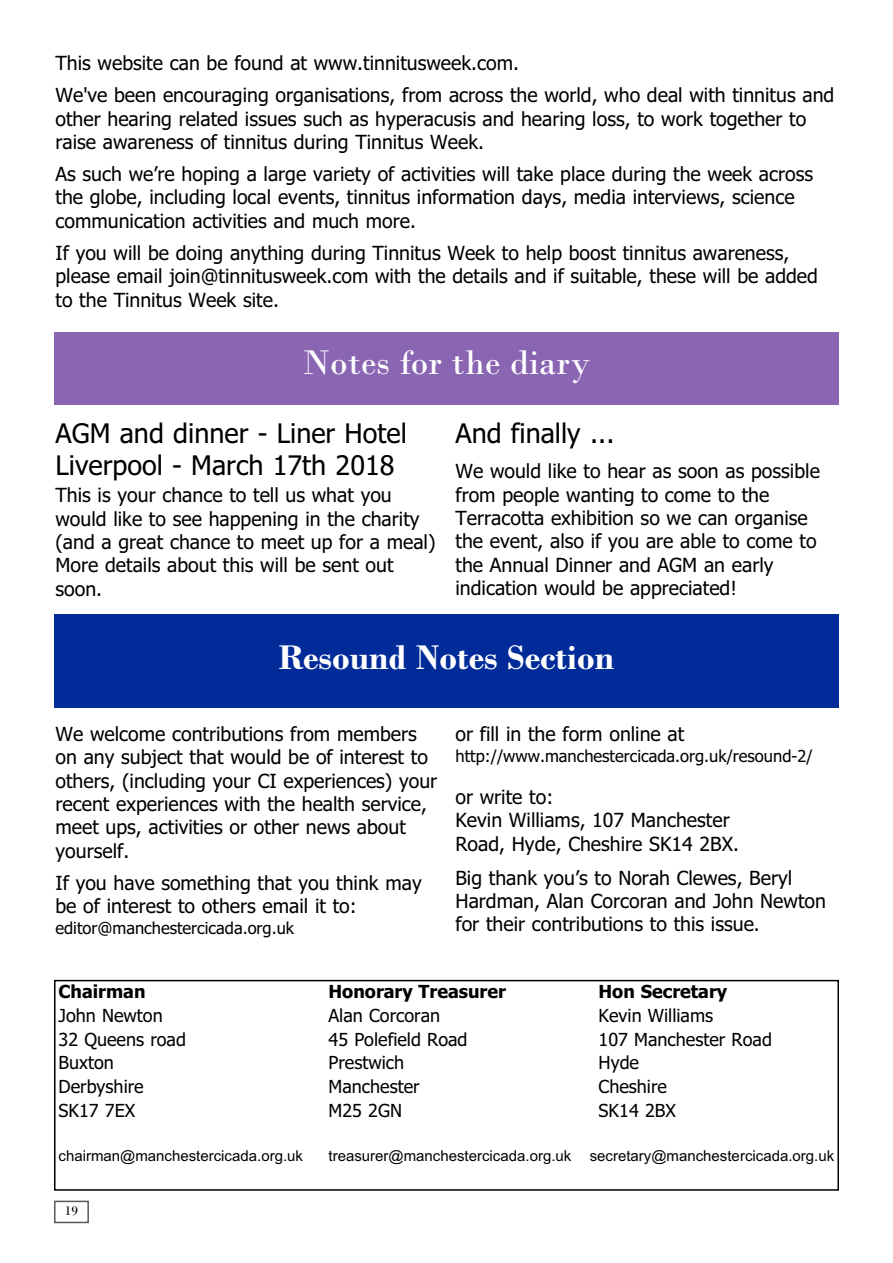
<style>
.page{position:relative;width:893px;height:1263px;background:#fff}
.page>*{position:absolute;margin:0;border:0;box-sizing:border-box;transform-origin:0 0}
.t1{font:700 36px "Bodoni";color:#fff}
.t2{font:36px "Bodoni";color:#fff}
.t3{font:27px/32.4px "Tahoma";color:#000}
.t4{font:19.5px/23.4px "Tahoma";color:#000}
.t5{font:18px "Tahoma";color:#000}
.t6{font:700 18px "Tahoma";color:#000}
.t7{font:16.5px "Tahoma";color:#000}
.t8{font:15px "Arial";color:#000}
.t9{font:13.5px "Bodoni";color:#000}
</style>
<div class="page">
<div style="left:54px;top:1200px;width:35px;height:23px;border:2px solid #595959"></div>
<div style="left:54px;top:980px;width:785px;height:211px;border:2px solid #000"></div>
<div style="left:54px;top:614px;width:785px;height:94px;background:#002b98"></div>
<div style="left:54px;top:332px;width:785px;height:72px;background:#8965b2"></div>
<p class="t4" style="left:55px;top:48px;width:780px;line-height:32px">This website can be found at www.tinnitusweek.com.<br>We've been encouraging organisations, from across the world, who deal with tinnitus and</p>
<p class="t4" style="left:56px;top:107px;width:752px">other hearing related issues such as hyperacusis and hearing loss, to work together to raise awareness of tinnitus during Tinnitus Week.</p>
<p class="t4" style="left:56px;top:163px;width:759px">As such we’re hoping a large variety of activities will take place during the week across the globe, including local events, tinnitus information days, media interviews, science communication activities and much more.</p>
<p class="t4" style="left:56px;top:241px;width:764px">If you will be doing anything during Tinnitus Week to help boost tinnitus awareness, please email join@tinnitusweek.com with the details and if suitable, these will be added to the Tinnitus Week site.</p>
<h1 class="t2" style="left:303px;top:340px;width:289px">Notes for the diary</h1>
<h2 class="t3" style="left:56px;top:418px;width:353px">AGM and dinner - Liner Hotel<br>Liverpool - March 17th 2018</h2>
<p class="t4" style="left:55px;top:484px;width:382px">This is your chance to tell us what you would like to see happening in the charity (and a great chance to meet up for a meal)<br>More details about this will be sent out soon.</p>
<h2 class="t3" style="left:455px;top:418px;width:161px">And finally ...</h2>
<p class="t4" style="left:455px;top:460px;width:366px">We would like to hear as soon as possible from people wanting to come to the Terracotta exhibition so we can organise the event, also if you are able to come to the Annual Dinner and AGM an early indication would be appreciated!</p>
<h1 class="t1" style="left:279px;top:635px;width:337px">Resound Notes Section</h1>
<p class="t4" style="left:56px;top:722px;width:383px">We welcome contributions from members on any subject that would be of interest to others, (including your CI experiences) your recent experiences with the health service, meet ups, activities or other news about yourself.</p>
<p class="t4" style="left:56px;top:871px;width:368px">If you have something that you think may be of interest to others email it to:</p>
<p class="t7" style="left:56px;top:919px;width:240px">editor@manchestercicada.org.uk</p>
<p class="t4" style="left:455px;top:722px;width:230px">or fill in the form online at</p>
<p class="t7" style="left:455px;top:746px;width:359px">http://www.manchestercicada.org.uk/resound-2/</p>
<p class="t4" style="left:455px;top:785px;width:285px">or write to:<br>Kevin Williams, 107 Manchester<br>Road, Hyde, Cheshire SK14 2BX.</p>
<p class="t4" style="left:455px;top:866px;width:372px">Big thank you’s to Norah Clewes, Beryl<br>Hardman, Alan Corcoran and John Newton for their contributions to this issue.</p>
<p class="t6" style="left:58px;top:981px;width:89px">Chairman</p>
<p class="t6" style="left:328px;top:981px;width:179px">Honorary Treasurer</p>
<p class="t6" style="left:599px;top:981px;width:130px">Hon Secretary</p>
<p class="t5" style="left:59px;top:1005px;width:106px">John Newton</p>
<p class="t5" style="left:329px;top:1005px;width:113px">Alan Corcoran</p>
<p class="t5" style="left:599px;top:1005px;width:116px">Kevin Williams</p>
<p class="t5" style="left:59px;top:1029px;width:129px">32 Queens road</p>
<p class="t5" style="left:329px;top:1029px;width:141px">45 Polefield Road</p>
<p class="t5" style="left:599px;top:1029px;width:175px">107 Manchester Road</p>
<p class="t5" style="left:59px;top:1052px;width:57px">Buxton</p>
<p class="t5" style="left:329px;top:1052px;width:77px">Prestwich</p>
<p class="t5" style="left:599px;top:1052px;width:42px">Hyde</p>
<p class="t5" style="left:59px;top:1076px;width:87px">Derbyshire</p>
<p class="t5" style="left:329px;top:1076px;width:93px">Manchester</p>
<p class="t5" style="left:599px;top:1076px;width:70px">Cheshire</p>
<p class="t5" style="left:59px;top:1100px;width:78px">SK17 7EX</p>
<p class="t5" style="left:329px;top:1100px;width:75px">M25 2GN</p>
<p class="t5" style="left:599px;top:1100px;width:79px">SK14 2BX</p>
<p class="t8" style="left:58px;top:1147px;width:246px">chairman@manchestercicada.org.uk</p>
<p class="t8" style="left:328px;top:1147px;width:507px">treasurer@manchestercicada.org.uk secretary@manchestercicada.org.uk</p>
<p class="t9" style="left:65px;top:1202px;width:15px">19</p>
</div>
